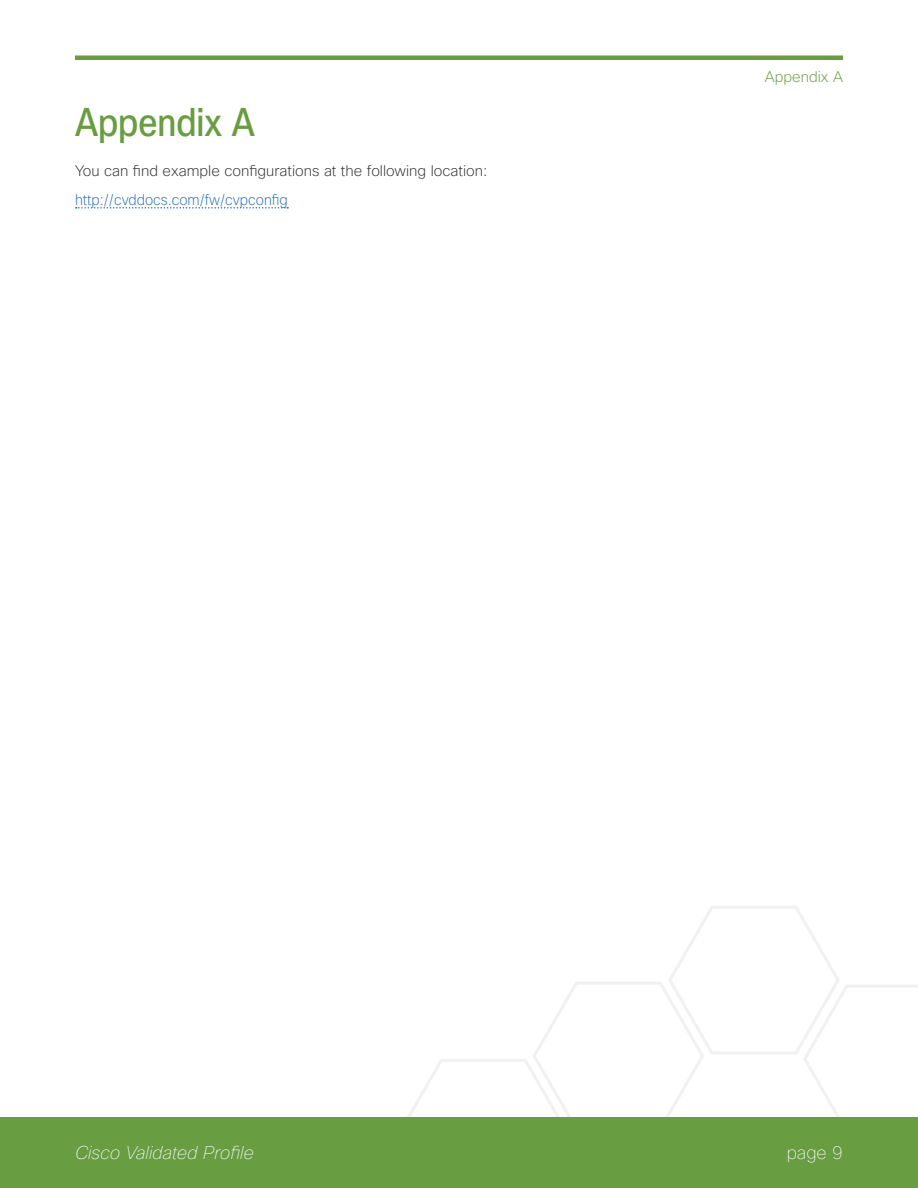
<style>
.page{position:relative;width:918px;height:1188px;background:#fff}
.page>*{position:absolute;margin:0;border:0;box-sizing:border-box;transform-origin:0 0}
.t1{font:condensed 39px "Cisco Sans";color:#689d41}
.t2{font:italic 100 18px "Cisco Sans";color:#fff}
.t3{font:100 18px "Cisco Sans";color:#fff}
.t4{font:200 15px "Cisco Sans";color:#323232}
.t5{font:200 15px "Cisco Sans";color:#2a71b9;scale:.95 1}
.t6{font:200 15px "Cisco Sans";color:#689d41}
</style>
<div class="page">
<svg style="left:396px;top:906px;width:522px;height:212px"></svg>
<div style="left:0;top:1118px;width:918px;height:70px;background:#689d41"></div>
<hr style="left:75px;top:56px;width:768px;height:4px;background:#689d41">
<svg style="left:76px;top:207px;width:212px;height:2px"></svg>
<h1 class="t1" style="left:75px;top:97px;width:181px">Appendix A</h1>
<p class="t4" style="left:75px;top:162px;width:414px">You can find example configurations at the following location:</p>
<p class="t5" style="left:75px;top:190px;width:226px">http://cvddocs.com/fw/cvpconfig</p>
<p class="t6" style="left:765px;top:68px;width:80px">Appendix A</p>
<p class="t2" style="left:75px;top:1141px;width:180px">Cisco Validated Profile</p>
<p class="t3" style="left:787px;top:1141px;width:58px">page 9</p>
</div>
